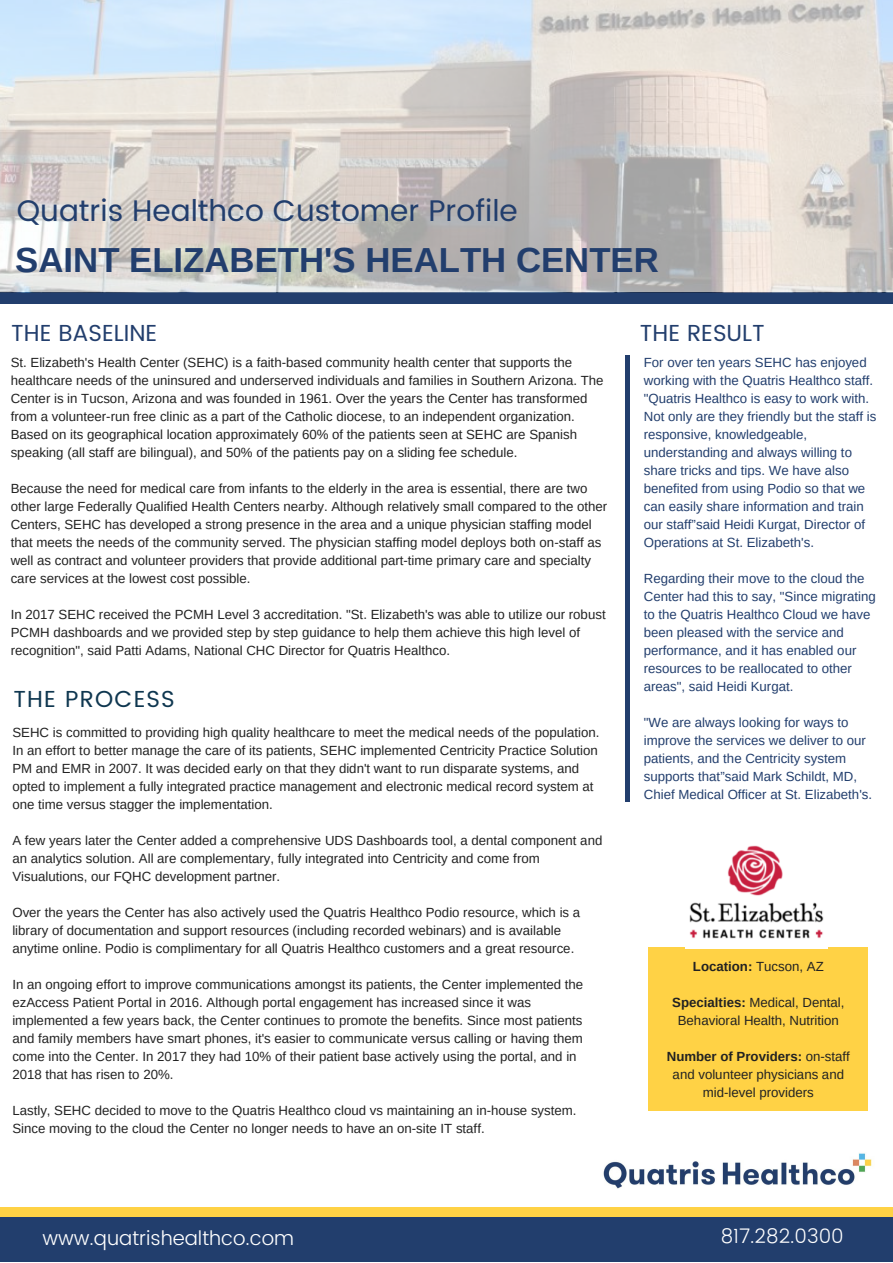
<style>
.page{position:relative;width:893px;height:1263px;background:#fff}
.page>*{position:absolute;margin:0;border:0;box-sizing:border-box;transform-origin:0 0}
.t1{font:700 34.72px "Arimo";color:#223e6d}
.t2{font:29.78px "Poppins";color:#223e6d}
.t3{font:23.17px "Poppins";color:#223e6d}
.t4{font:23.17px "Poppins";letter-spacing:.05em;color:#0f3750}
.t5{font:300 19.88px "Poppins";color:#fff}
.t6{font:13.27px/18px "Arimo";color:#222}
.t7{font:13.27px/18px "Arimo";color:#223e6d}
.t8{font:700 13.27px "Arimo";color:#222}
.s1{font-weight:400}
.s2{font-weight:700}
</style>
<div class="page">
<div style="left:0;top:293px;width:893px;height:11px;background:#223e6d"></div>
<img style="left:0;top:0;width:892px;height:293px">
<div style="left:0;top:1217px;width:893px;height:45px;background:#223e6d"></div>
<img style="left:603px;top:1153px;width:269px;height:36px">
<div style="left:648px;top:948px;width:220px;height:163px;background:#ffd245"></div>
<img style="left:689px;top:845px;width:135px;height:94px">
<div style="left:0;top:1208px;width:893px;height:9px;background:#ffd245"></div>
<div style="left:625px;top:355px;width:5px;height:29px;background:#223e6d"></div>
<div style="left:625px;top:773px;width:5px;height:28px;background:#223e6d"></div>
<div style="left:625px;top:383px;width:5px;height:196px;background:#223e6d"></div>
<div style="left:625px;top:578px;width:5px;height:196px;background:#223e6d"></div>
<h2 class="t2" style="left:17px;top:193px;width:502px">Quatris Healthco Customer Profile</h2>
<h1 class="t1" style="left:15px;top:241px;width:645px">SAINT ELIZABETH'S HEALTH CENTER</h1>
<h3 class="t3" style="left:11px;top:319px;width:147px">THE BASELINE</h3>
<p class="t6" style="left:11px;top:353px;width:594px">St. Elizabeth's Health Center (SEHC) is a faith-based community health center that supports the healthcare needs of the uninsured and underserved individuals and families in Southern Arizona. The Center is in Tucson, Arizona and was founded in 1961. Over the years the Center has transformed from a volunteer-run free clinic as a part of the Catholic diocese, to an independent organization.<br>Based on its geographical location approximately 60% of the patients seen at SEHC are Spanish speaking (all staff are bilingual), and 50% of the patients pay on a sliding fee schedule.</p>
<p class="t6" style="left:11px;top:479px;width:598px">Because the need for medical care from infants to the elderly in the area is essential, there are two other large Federally Qualified Health Centers nearby. Although relatively small compared to the other Centers, SEHC has developed a strong presence in the area and a unique physician staffing model that meets the needs of the community served. The physician staffing model deploys both on-staff as well as contract and volunteer providers that provide additional part-time primary care and specialty care services at the lowest cost possible.</p>
<p class="t6" style="left:11px;top:605px;width:596px">In 2017 SEHC received the PCMH Level 3 accreditation. "St. Elizabeth's was able to utilize our robust<br>PCMH dashboards and we provided step by step guidance to help them achieve this high level of recognition", said Patti Adams, National CHC Director for Quatris Healthco.</p>
<h3 class="t4" style="left:14px;top:685px;width:163px">THE PROCESS</h3>
<p class="t6" style="left:12px;top:724px;width:588px">SEHC is committed to providing high quality healthcare to meet the medical needs of the population.<br>In an effort to better manage the care of its patients, SEHC implemented Centricity Practice Solution PM and EMR in 2007. It was decided early on that they didn't want to run disparate systems, and opted to implement a fully integrated practice management and electronic medical record system at one time versus stagger the implementation.</p>
<p class="t6" style="left:12px;top:832px;width:591px">A few years later the Center added a comprehensive UDS Dashboards tool, a dental component and an analytics solution. All are complementary, fully integrated into Centricity and come from<br>Visualutions, our FQHC development partner.</p>
<p class="t6" style="left:12px;top:904px;width:569px">Over the years the Center has also actively used the Quatris Healthco Podio resource, which is a library of documentation and support resources (including recorded webinars) and is available anytime online. Podio is complimentary for all Quatris Healthco customers and a great resource.</p>
<p class="t6" style="left:12px;top:976px;width:572px">In an ongoing effort to improve communications amongst its patients, the Center implemented the ezAccess Patient Portal in 2016. Although portal engagement has increased since it was implemented a few years back, the Center continues to promote the benefits. Since most patients and family members have smart phones, it's easier to communicate versus calling or having them come into the Center. In 2017 they had 10% of their patient base actively using the portal, and in 2018 that has risen to 20%.</p>
<p class="t6" style="left:12px;top:1102px;width:566px">Lastly, SEHC decided to move to the Quatris Healthco cloud vs maintaining an in-house system.<br>Since moving to the cloud the Center no longer needs to have an on-site IT staff.</p>
<h3 class="t3" style="left:640px;top:319px;width:126px">THE RESULT</h3>
<p class="t7" style="left:644px;top:353px;width:234px">For over ten years SEHC has enjoyed working with the Quatris Healthco staff. "Quatris Healthco is easy to work with.<br>Not only are they friendly but the staff is responsive, knowledgeable, understanding and always willing to share tricks and tips. We have also benefited from using Podio so that we can easily share information and train our staff”said Heidi Kurgat, Director of Operations at St. Elizabeth's.</p>
<p class="t7" style="left:644px;top:569px;width:233px">Regarding their move to the cloud the Center had this to say, "Since migrating to the Quatris Healthco Cloud we have been pleased with the service and performance, and it has enabled our resources to be reallocated to other areas", said Heidi Kurgat.</p>
<p class="t7" style="left:644px;top:713px;width:230px">"We are always looking for ways to improve the services we deliver to our patients, and the Centricity system supports that”said Mark Schildt, MD, Chief Medical Officer at St. Elizabeth's.</p>
<p class="t8" style="left:693px;top:959px;width:132px">Location: <span class="s1">Tucson, AZ</span></p>
<p class="t6" style="left:672px;top:994px;width:174px;text-align:center"><span class="s2">Specialties:</span> Medical, Dental,<br>Behavioral Health, Nutrition</p>
<p class="t6" style="left:667px;top:1048px;width:185px;text-align:center"><span class="s2">Number of Providers:</span> on-staff and volunteer physicians and mid-level providers</p>
<h3 class="t5" style="left:42px;top:1226px;width:253px">www.quatrishealthco.com</h3>
<h3 class="t5" style="left:721px;top:1225px;width:125px">817.282.0300</h3>
</div>
